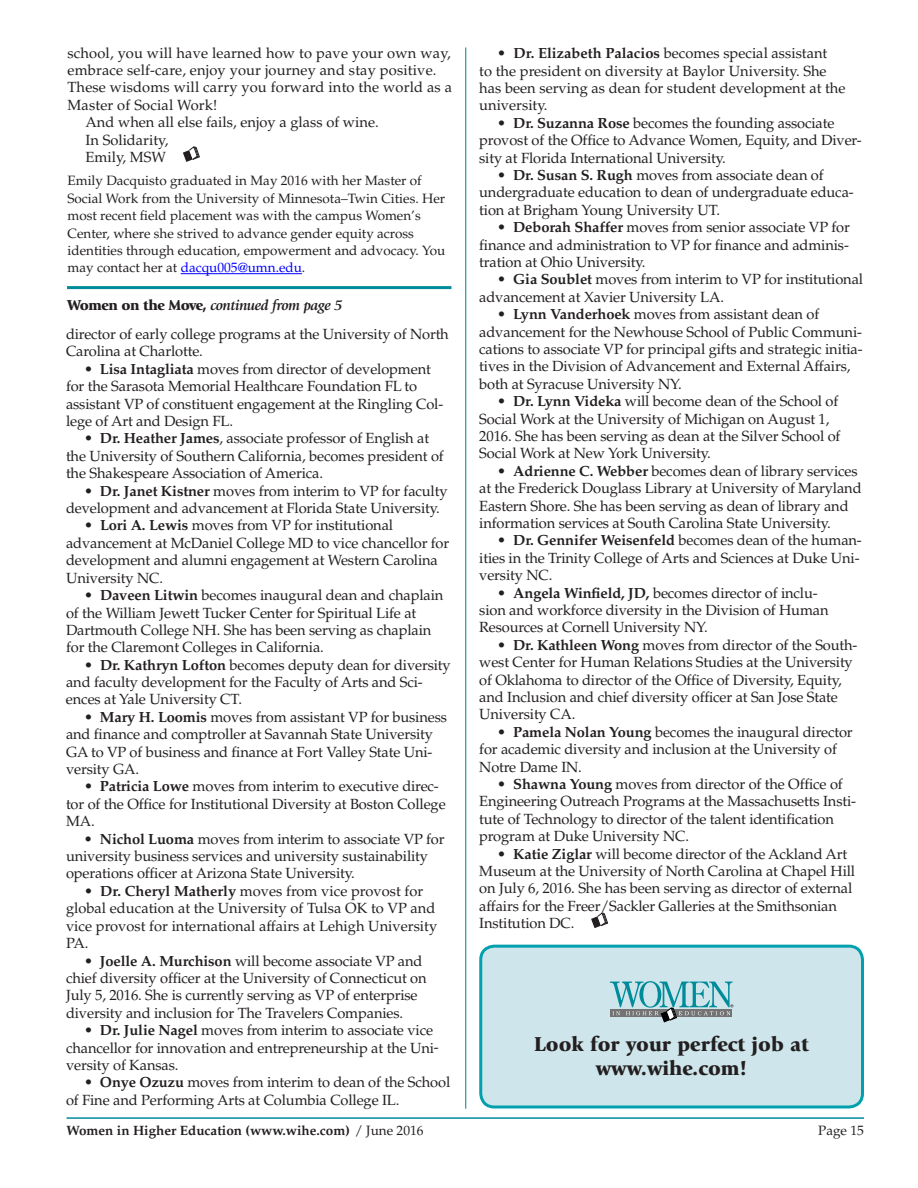
<style>
.page{position:relative;width:918px;height:1188px;background:#fff}
.page>*{position:absolute;margin:0;border:0;box-sizing:border-box;transform-origin:0 0}
.t1{font:900 21px/24px "Giovanni Std";color:#231f20;text-align:center}
.t2{font:italic 700 15px "Giovanni Std";letter-spacing:-.03em;color:#231f20}
.t3{font:14.7px/17.4px "Palatino LT Std";letter-spacing:-.01em;color:#231f20}
.t4{font:14.7px "Palatino LT Std";letter-spacing:.01em;color:#231f20}
.t5{font:13.5px/17.4px "Palatino LT Std";color:#231f20}
.t6{font:700 13.5px "Palatino LT Std";color:#231f20}
.s1{color:#00f}
.s2{font-weight:900;font-style:normal}
.s3{font-weight:700}
.s4{font-weight:400}
</style>
<div class="page">
<hr style="left:67px;top:1117px;width:797px;height:2px;background:#008b9a">
<hr style="left:465px;top:48px;width:1px;height:1061px;background:#008b9a">
<hr style="left:67px;top:286px;width:384px;height:3px;background:#008b9a">
<hr style="left:181px;top:273px;width:121px;height:1px;background:#00f">
<svg style="left:183px;top:146px;width:17px;height:16px"></svg>
<svg style="left:591px;top:913px;width:17px;height:15px"></svg>
<div style="left:481px;top:946px;width:382px;height:161px;background:#cee6eb;border-radius:14px"></div>
<svg style="left:610px;top:981px;width:123px;height:42px"></svg>
<div style="left:479px;top:945px;width:385px;height:164px;border:3px solid #02a0ae;border-radius:14px"></div>
<p class="t4" style="left:68px;top:44px;width:385px">school, you will have learned how to pave your own way,</p>
<p class="t4" style="left:68px;top:61px;width:369px">embrace self-care, enjoy your journey and stay positive.</p>
<p class="t4" style="left:68px;top:79px;width:386px">These wisdoms will carry you forward into the world as a</p>
<p class="t4" style="left:68px;top:96px;width:151px">Master of Social Work!</p>
<p class="t3" style="left:85px;top:114px;width:293px">And when all else fails, enjoy a glass of wine.</p>
<p class="t3" style="left:85px;top:131px;width:84px">In Solidarity,</p>
<p class="t3" style="left:85px;top:149px;width:82px">Emily, MSW</p>
<p class="t5" style="left:68px;top:172px;width:379px">Emily Dacquisto graduated in May 2016 with her Master of Social Work from the University of Minnesota–Twin Cities. Her most recent field placement was with the campus Women’s Center, where she strived to advance gender equity across identities through education, empowerment and advocacy. You may contact her at <span class="s1">dacqu005@umn.edu</span>.</p>
<p class="t2" style="left:67px;top:297px;width:277px"><span class="s2">Women on the Move,</span> continued from page 5</p>
<p class="t3" style="left:66px;top:326px;width:384px">director of early college programs at the University of North<br>Carolina at Charlotte.</p>
<p class="t3" style="left:66px;top:360px;width:379px;text-indent:18px"><span class="s3">• Lisa Intagliata</span> moves from director of development for the Sarasota Memorial Healthcare Foundation FL to assistant VP of constituent engagement at the Ringling Col&shy;lege of Art and Design FL.</p>
<p class="t3" style="left:66px;top:430px;width:379px;text-indent:18px"><span class="s3">• Dr. Heather James</span>, associate professor of English at the University of Southern California, becomes president of the Shakespeare Association of America.</p>
<p class="t3" style="left:66px;top:482px;width:383px;text-indent:18px"><span class="s3">• Dr. Janet Kistner</span> moves from interim to VP for faculty development and advancement at Florida State University.</p>
<p class="t3" style="left:66px;top:517px;width:385px;text-indent:18px"><span class="s3">• Lori A. Lewis</span> moves from VP for institutional advancement at McDaniel College MD to vice chancellor for development and alumni engagement at Western Carolina University NC.</p>
<p class="t3" style="left:66px;top:587px;width:379px;text-indent:18px"><span class="s3">• Daveen Litwin</span> becomes inaugural dean and chaplain of the William Jewett Tucker Center for Spiritual Life at Dartmouth College NH. She has been serving as chaplain for the Claremont Colleges in California.</p>
<p class="t3" style="left:66px;top:656px;width:386px;text-indent:18px"><span class="s3">• Dr. Kathryn Lofton</span> becomes deputy dean for diversity and faculty development for the Faculty of Arts and Sci&shy;ences at Yale University CT.</p>
<p class="t3" style="left:66px;top:708px;width:383px;text-indent:18px"><span class="s3">• Mary H. Loomis</span> moves from assistant VP for business and finance and comptroller at Savannah State University GA to VP of business and finance at Fort Valley State Uni&shy;versity GA.</p>
<p class="t3" style="left:66px;top:778px;width:381px;text-indent:18px"><span class="s3">• Patricia Lowe</span> moves from interim to executive direc&shy;tor of the Office for Institutional Diversity at Boston College<br>MA.</p>
<p class="t3" style="left:66px;top:830px;width:380px;text-indent:18px"><span class="s3">• Nichol Luoma</span> moves from interim to associate VP for university business services and university sustainability operations officer at Arizona State University.</p>
<p class="t3" style="left:66px;top:882px;width:373px;text-indent:18px"><span class="s3">• Dr. Cheryl Matherly</span> moves from vice provost for global education at the University of Tulsa OK to VP and vice provost for international affairs at Lehigh University PA.</p>
<p class="t3" style="left:66px;top:952px;width:362px;text-indent:18px"><span class="s3">• Joelle A. Murchison</span> will become associate VP and chief diversity officer at the University of Connecticut on July 5, 2016. She is currently serving as VP of enterprise diversity and inclusion for The Travelers Companies.</p>
<p class="t3" style="left:66px;top:1022px;width:374px;text-indent:18px"><span class="s3">• Dr. Julie Nagel</span> moves from interim to associate vice chancellor for innovation and entrepreneurship at the Uni&shy;versity of Kansas.</p>
<p class="t3" style="left:66px;top:1074px;width:386px;text-indent:18px"><span class="s3">• Onye Ozuzu</span> moves from interim to dean of the School of Fine and Performing Arts at Columbia College IL.</p>
<p class="t3" style="left:479px;top:45px;width:368px;text-indent:18px"><span class="s3">• Dr. Elizabeth Palacios</span> becomes special assistant<br>to the president on diversity at Baylor University. She has been serving as dean for student development at the university.</p>
<p class="t3" style="left:479px;top:114px;width:384px;text-indent:18px"><span class="s3">• Dr. Suzanna Rose</span> becomes the founding associate provost of the Office to Advance Women, Equity, and Diver&shy;sity at Florida International University.</p>
<p class="t3" style="left:479px;top:167px;width:376px;text-indent:18px"><span class="s3">• Dr. Susan S. Rugh</span> moves from associate dean of undergraduate education to dean of undergraduate educa&shy;tion at Brigham Young University UT.</p>
<p class="t3" style="left:479px;top:219px;width:372px;text-align:justify;text-indent:18px"><span class="s3">• Deborah Shaffer</span> moves from senior associate VP for finance and administration to VP for finance and adminis&shy;tration at Ohio University.</p>
<p class="t3" style="left:479px;top:271px;width:385px;text-indent:18px"><span class="s3">• Gia Soublet</span> moves from interim to VP for institutional advancement at Xavier University LA.</p>
<p class="t3" style="left:479px;top:306px;width:385px;text-indent:18px"><span class="s3">• Lynn Vanderhoek</span> moves from assistant dean of advancement for the Newhouse School of Public Communi&shy;cations to associate VP for principal gifts and strategic initia&shy;tives in the Division of Advancement and External Affairs, both at Syracuse University NY.</p>
<p class="t3" style="left:479px;top:393px;width:363px;text-indent:18px"><span class="s3">• Dr. Lynn Videka</span> will become dean of the School of Social Work at the University of Michigan on August 1, 2016. She has been serving as dean at the Silver School of Social Work at New York University.</p>
<p class="t3" style="left:479px;top:462px;width:384px;text-indent:18px"><span class="s3">• Adrienne C. Webber</span> becomes dean of library services at the Frederick Douglass Library at University of Maryland Eastern Shore. She has been serving as dean of library and information services at South Carolina State University.</p>
<p class="t3" style="left:479px;top:532px;width:384px;text-indent:18px"><span class="s3">• Dr. Gennifer Weisenfeld</span> becomes dean of the human&shy;ities in the Trinity College of Arts and Sciences at Duke Uni&shy;versity NC.</p>
<p class="t3" style="left:479px;top:584px;width:351px;text-indent:18px"><span class="s3">• Angela Winfield, JD,</span> becomes director of inclu&shy;sion and workforce diversity in the Division of Human<br>Resources at Cornell University NY.</p>
<p class="t3" style="left:479px;top:636px;width:380px;text-indent:18px"><span class="s3">• Dr. Kathleen Wong</span> moves from director of the South&shy;west Center for Human Relations Studies at the University of Oklahoma to director of the Office of Diversity, Equity, and Inclusion and chief diversity officer at San Jose State University CA.</p>
<p class="t3" style="left:479px;top:723px;width:375px;text-indent:18px"><span class="s3">• Pamela Nolan Young</span> becomes the inaugural director for academic diversity and inclusion at the University of<br>Notre Dame IN.</p>
<p class="t3" style="left:479px;top:776px;width:378px;text-indent:18px"><span class="s3">• Shawna Young</span> moves from director of the Office of Engineering Outreach Programs at the Massachusetts Insti&shy;tute of Technology to director of the talent identification program at Duke University NC.</p>
<p class="t3" style="left:479px;top:845px;width:377px;text-indent:18px"><span class="s3">• Katie Ziglar</span> will become director of the Ackland Art Museum at the University of North Carolina at Chapel Hill on July 6, 2016. She has been serving as director of external affairs for the Freer/Sackler Galleries at the Smithsonian Institution DC.</p>
<h1 class="t1" style="left:534px;top:1032px;width:276px">Look for your perfect job at www.wihe.com!</h1>
<p class="t6" style="left:67px;top:1123px;width:359px">Women in Higher Education (www.wihe.com) <span class="s4">/ June 2016</span></p>
<p class="t5" style="left:818px;top:1122px;width:47px">Page 15</p>
</div>
